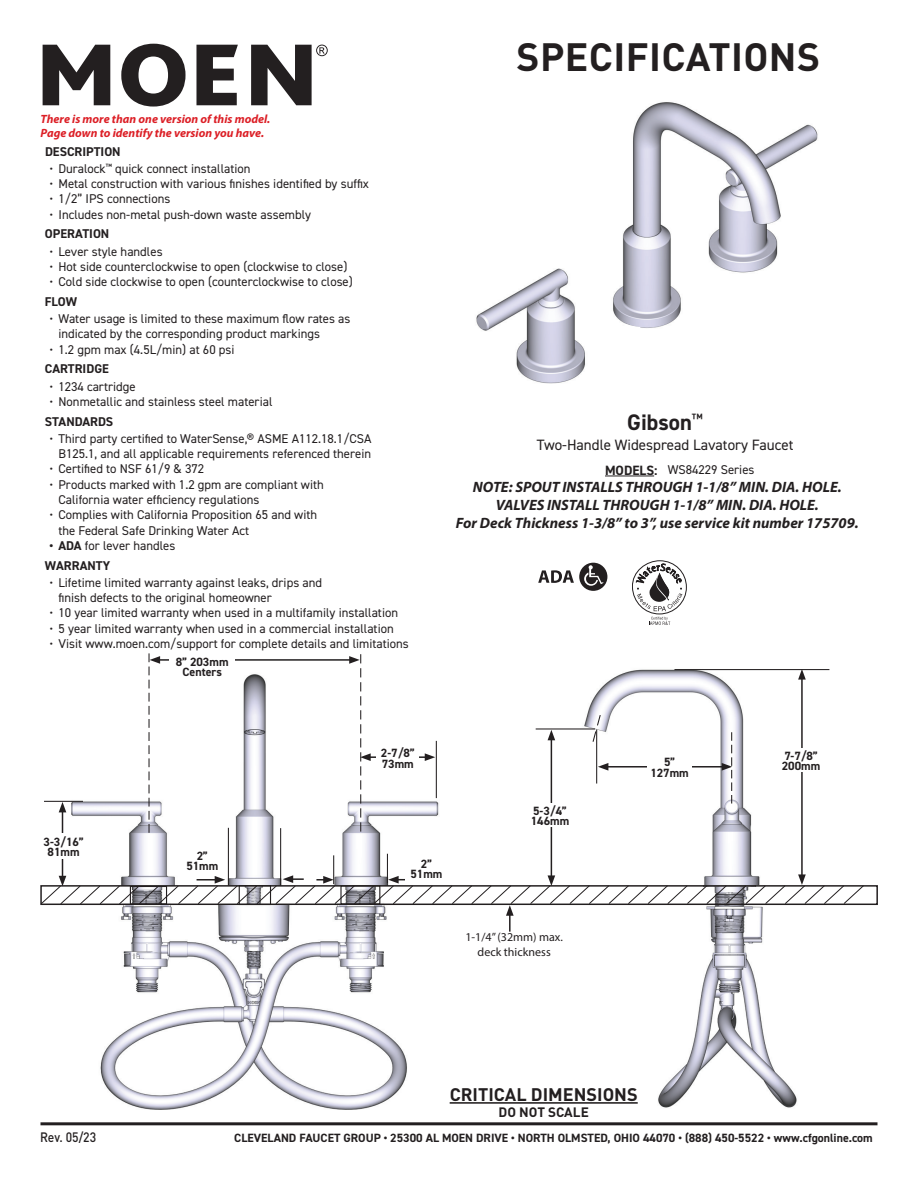
<style>
.page{position:relative;width:918px;height:1188px;background:#fff}
.page>*{position:absolute;margin:0;border:0;box-sizing:border-box;transform-origin:0 0}
.t1{font:700 39px "DIN Pro";letter-spacing:.01em;color:#231f20}
.t2{font:700 22.5px "DIN2014";color:#231f20}
.t3{font:700 18px "DIN Pro";color:#231f20}
.t4{font:italic 700 15px/18px "Myriad Pro";color:#231f20;text-align:center}
.t5{font:15px "DIN2014";color:#231f20}
.t6{font:700 13.5px "DIN Pro";color:#231f20}
.t7{font:500 13.5px "DIN Pro";letter-spacing:-.005em;color:#231f20;scale:.9 1}
.t8{font:12.75px/15.3px "DIN2014";color:#231f20}
.t9{font:700 12.75px "DIN2014";color:#231f20}
.t10{font:700 12px/10.5px "DIN2014";color:#231f20;text-align:center}
.t11{font:italic 700 12px/14.4px "Myriad Pro";color:#dc1f26}
.t12{font:12px/14.4px "Myriad Pro";color:#231f20;text-align:center}
.s1{font-weight:700}
.s2{font-weight:700;font-size:13.5px}
</style>
<div class="page">
<hr style="left:605px;top:476px;width:49px;height:1px;background:#231f20">
<img style="left:65px;top:656px;width:374px;height:198px">
<img style="left:535px;top:669px;width:295px;height:185px">
<svg style="left:632px;top:560px;width:55px;height:65px"></svg>
<div style="left:579px;top:563px;width:28px;height:28px;background:#231f20;border-radius:50%"></div>
<svg style="left:584px;top:565px;width:20px;height:21px"></svg>
<svg style="left:538px;top:570px;width:36px;height:13px"></svg>
<img style="left:476px;top:102px;width:342px;height:282px">
<img style="left:100px;top:932px;width:307px;height:178px">
<img style="left:616px;top:932px;width:193px;height:194px">
<svg style="left:623px;top:323px;width:20px;height:61px"></svg>
<hr style="left:40px;top:1122px;width:838px;height:3px;background:#231f20">
<svg style="left:43px;top:45px;width:67px;height:60px"></svg>
<svg style="left:121px;top:44px;width:65px;height:63px"></svg>
<svg style="left:196px;top:45px;width:42px;height:60px"></svg>
<svg style="left:251px;top:45px;width:77px;height:60px"></svg>
<hr style="left:450px;top:1102px;width:188px;height:2px;background:#231f20">
<hr style="left:368px;top:756px;width:59px;height:2px;background:#231f20">
<svg style="left:425px;top:753px;width:10px;height:8px"></svg>
<div style="left:376px;top:743px;width:43px;height:30px;background:#fff"></div>
<hr style="left:436px;top:741px;width:1px;height:57px;background:#231f20">
<hr style="left:44px;top:801px;width:39px;height:1px;background:#231f20">
<hr style="left:62px;top:810px;width:1px;height:68px;background:#231f20">
<svg style="left:59px;top:802px;width:7px;height:10px"></svg>
<hr style="left:801px;top:677px;width:2px;height:200px;background:#231f20">
<svg style="left:798px;top:670px;width:8px;height:10px"></svg>
<div style="left:778px;top:748px;width:47px;height:24px;background:#fff"></div>
<hr style="left:674px;top:669px;width:155px;height:1px;background:#231f20">
<div style="left:42px;top:833px;width:43px;height:26px;background:#fff"></div>
<hr style="left:158px;top:659px;width:194px;height:2px;background:#231f20">
<svg style="left:148px;top:653px;width:12px;height:180px"></svg>
<svg style="left:349px;top:654px;width:22px;height:178px"></svg>
<div style="left:170px;top:654px;width:65px;height:25px;background:#fff"></div>
<svg style="left:592px;top:714px;width:10px;height:29px"></svg>
<hr style="left:536px;top:728px;width:59px;height:2px;background:#231f20">
<hr style="left:551px;top:738px;width:1px;height:140px;background:#231f20">
<svg style="left:548px;top:730px;width:7px;height:10px"></svg>
<div style="left:526px;top:804px;width:47px;height:23px;background:#fff"></div>
<hr style="left:596px;top:730px;width:1px;height:54px;background:#231f20">
<hr style="left:606px;top:766px;width:118px;height:2px;background:#231f20">
<svg style="left:722px;top:732px;width:10px;height:72px"></svg>
<svg style="left:598px;top:763px;width:10px;height:8px"></svg>
<div style="left:647px;top:753px;width:45px;height:29px;background:#fff"></div>
<div style="left:181px;top:846px;width:43px;height:29px;background:#fff"></div>
<hr style="left:280px;top:828px;width:1px;height:57px;background:#231f20">
<hr style="left:228px;top:828px;width:1px;height:57px;background:#231f20">
<svg style="left:40px;top:854px;width:825px;height:78px"></svg>
<div style="left:405px;top:853px;width:43px;height:30px;background:#fff"></div>
<p class="t11" style="left:40px;top:111px;width:231px">There is more than one version of this model.<br>Page down to identify the version you have.</p>
<p class="t9" style="left:45px;top:143px;width:77px">DESCRIPTION</p>
<p class="t8" style="left:50px;top:160px;width:203px">• Duralock<sup>™</sup> quick connect installation</p>
<p class="t8" style="left:50px;top:176px;width:321px">• Metal construction with various finishes identified by suffix</p>
<p class="t8" style="left:50px;top:191px;width:122px">• 1/2” IPS connections</p>
<p class="t8" style="left:50px;top:206px;width:263px">• Includes non-metal push-down waste assembly</p>
<p class="t9" style="left:45px;top:226px;width:66px">OPERATION</p>
<p class="t8" style="left:50px;top:243px;width:115px">• Lever style handles</p>
<p class="t8" style="left:50px;top:259px;width:300px">• Hot side counterclockwise to open (clockwise to close)</p>
<p class="t8" style="left:50px;top:274px;width:305px">• Cold side clockwise to open (counterclockwise to close)</p>
<p class="t9" style="left:45px;top:293px;width:34px">FLOW</p>
<p class="t8" style="left:59px;top:311px;width:294px;text-indent:-9px">• Water usage is limited to these maximum flow rates as indicated by the corresponding product markings</p>
<p class="t8" style="left:50px;top:341px;width:187px">• 1.2 gpm max (4.5L/min) at 60 psi</p>
<p class="t9" style="left:45px;top:361px;width:65px">CARTRIDGE</p>
<p class="t8" style="left:50px;top:378px;width:88px">• 1234 cartridge</p>
<p class="t8" style="left:50px;top:394px;width:224px">• Nonmetallic and stainless steel material</p>
<p class="t9" style="left:45px;top:413px;width:70px">STANDARDS</p>
<p class="t8" style="left:50px;top:430px;width:324px;text-align:right">• Third party certified to WaterSense,® ASME A112.18.1/CSA<br>B125.1, and all applicable requirements referenced therein</p>
<p class="t8" style="left:50px;top:461px;width:156px">• Certified to NSF 61/9 &amp; 372</p>
<p class="t8" style="left:59px;top:476px;width:267px;text-indent:-9px">• Products marked with 1.2 gpm are compliant with<br>California water efficiency regulations</p>
<p class="t8" style="left:59px;top:507px;width:260px;text-indent:-9px">• Complies with California Proposition 65 and with the Federal Safe Drinking Water Act</p>
<p class="t8" style="left:45px;top:535px;width:132px;line-height:19.8px;text-indent:5px"><span class="s1">• ADA</span> for lever handles<br><span class="s1">WARRANTY</span></p>
<p class="t8" style="left:59px;top:574px;width:265px;text-indent:-9px">• Lifetime limited warranty against leaks, drips and finish defects to the original homeowner</p>
<p class="t8" style="left:50px;top:605px;width:350px">• 10 year limited warranty when used in a multifamily installation</p>
<p class="t8" style="left:50px;top:620px;width:346px">• 5 year limited warranty when used in a commercial installation</p>
<p class="t8" style="left:50px;top:636px;width:361px">• Visit www.moen.com/support for complete details and limitations</p>
<p class="t10" style="left:176px;top:656px;width:54px">8” 203mm<br>Centers</p>
<h1 class="t1" style="left:517px;top:26px;width:305px">SPECIFICATIONS</h1>
<h2 class="t2" style="left:627px;top:408px;width:77px">Gibson<sup>™</sup></h2>
<p class="t5" style="left:537px;top:436px;width:258px">Two-Handle Widespread Lavatory Faucet</p>
<p class="t4" style="left:456px;top:478px;width:404px">NOTE: SPOUT INSTALLS THROUGH 1-1/8” MIN. DIA. HOLE.<br>VALVES INSTALL THROUGH 1-1/8” MIN. DIA. HOLE.<br>For Deck Thickness 1-3/8” to 3”, use service kit number 175709.</p>
<p class="t8" style="left:605px;top:462px;width:151px"><span class="s2">MODELS:</span> WS84229 Series</p>
<p class="t10" style="left:381px;top:748px;width:35px;text-align:left">2-7/8”<br>73mm</p>
<p class="t10" style="left:782px;top:750px;width:40px;text-align:left">7-7/8”<br>200mm</p>
<p class="t10" style="left:650px;top:757px;width:40px">5”<br>127mm</p>
<p class="t10" style="left:44px;top:836px;width:42px">3-3/16”<br>81mm</p>
<p class="t7" style="left:40px;top:1126px;width:64px">Rev. 05/23</p>
<p class="t10" style="left:186px;top:850px;width:34px">2”<br>51mm</p>
<p class="t10" style="left:410px;top:858px;width:34px">2”<br>51mm</p>
<p class="t10" style="left:531px;top:805px;width:40px;text-align:left">5-3/4”<br>146mm</p>
<p class="t12" style="left:465px;top:930px;width:99px">1-1/4” (32mm) max. deck thickness</p>
<h3 class="t3" style="left:450px;top:1080px;width:190px">CRITICAL DIMENSIONS</h3>
<p class="t6" style="left:499px;top:1101px;width:92px">DO NOT SCALE</p>
<p class="t10" style="left:234px;top:1132px;width:640px">CLEVELAND FAUCET GROUP • 25300 AL MOEN DRIVE • NORTH OLMSTED, OHIO 44070 • (888) 450-5522 • www.cfgonline.com</p>
</div>
